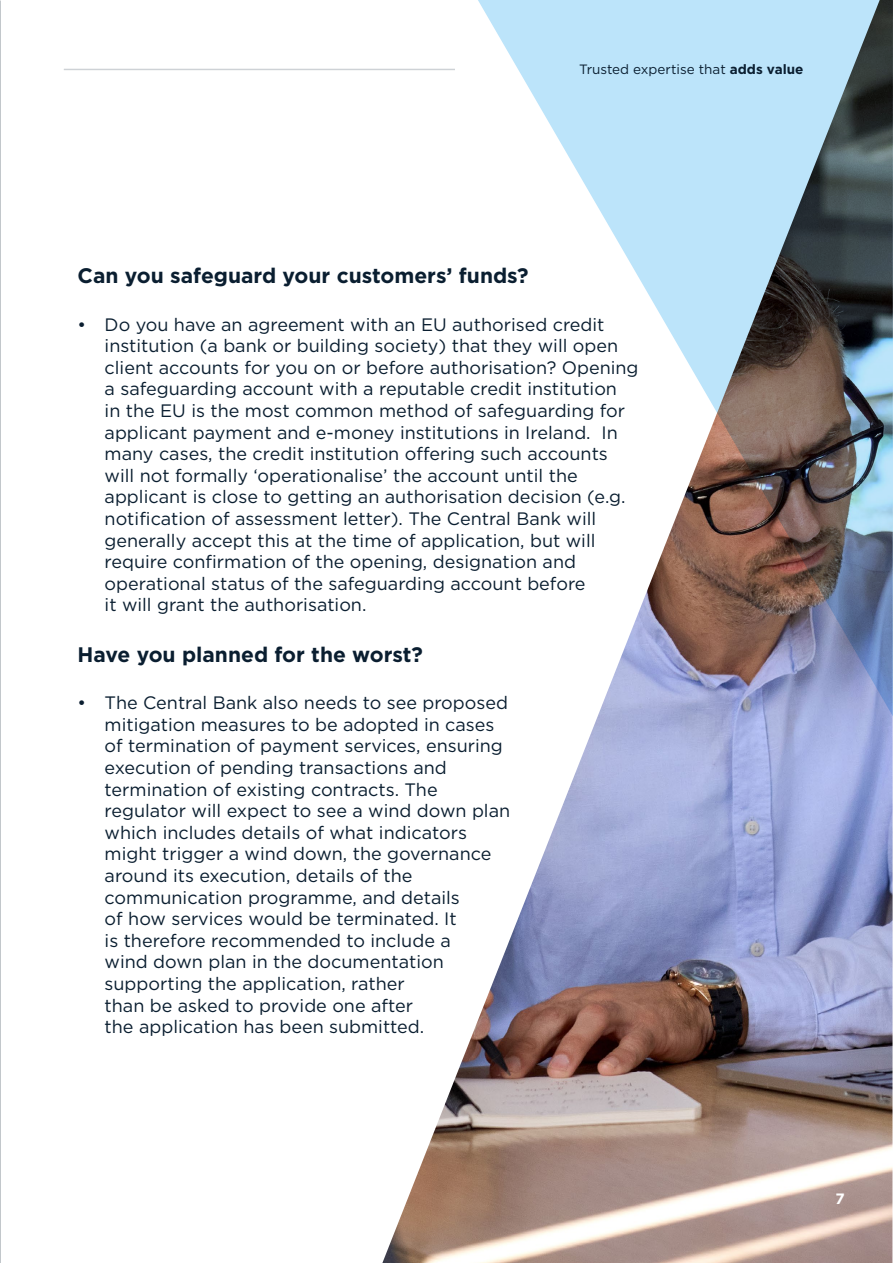
<style>
.page{position:relative;width:893px;height:1263px;background:#fff}
.page>*{position:absolute;margin:0;border:0;box-sizing:border-box;transform-origin:0 0}
.t1{font:700 21px "Gotham";color:#0a1e30}
.t2{font:18px/21.6px "Gotham";color:#0a1e30}
.t3{font:700 15px "Gotham";color:#fff}
.t4{font:13.5px "Gotham";color:#0a1e30}
.s1{font-weight:700}
</style>
<div class="page">
<img style="left:382px;top:741px;width:511px;height:522px">
<svg style="left:359px;top:0;width:534px;height:741px"></svg>
<hr style="left:64px;top:69px;width:391px;height:1px;background:#0a1e30">
<p class="t4" style="left:579px;top:61px;width:226px">Trusted expertise that <span class="s1">adds value</span></p>
<p class="t1" style="left:78px;top:264px;width:452px">Can you safeguard your customers’ funds?</p>
<p class="t2" style="left:105px;top:313px;width:535px;text-indent:-27px">• Do you have an agreement with an EU authorised credit institution (a bank or building society) that they will open client accounts for you on or before authorisation? Opening a safeguarding account with a reputable credit institution<br>in the EU is the most common method of safeguarding for applicant payment and e-money institutions in Ireland. In many cases, the credit institution offering such accounts will not formally ‘operationalise’ the account until the applicant is close to getting an authorisation decision (e.g. notification of assessment letter). The Central Bank will generally accept this at the time of application, but will require confirmation of the opening, designation and operational status of the safeguarding account before<br>it will grant the authorisation.</p>
<p class="t1" style="left:78px;top:642px;width:347px">Have you planned for the worst?</p>
<p class="t2" style="left:105px;top:692px;width:407px;text-indent:-27px">• The Central Bank also needs to see proposed mitigation measures to be adopted in cases of termination of payment services, ensuring execution of pending transactions and termination of existing contracts. The regulator will expect to see a wind down plan which includes details of what indicators might trigger a wind down, the governance around its execution, details of the communication programme, and details<br>of how services would be terminated. It<br>is therefore recommended to include a<br>wind down plan in the documentation supporting the application, rather<br>than be asked to provide one after<br>the application has been submitted.</p>
<p class="t3" style="left:835px;top:1190px;width:11px">7</p>
</div>
